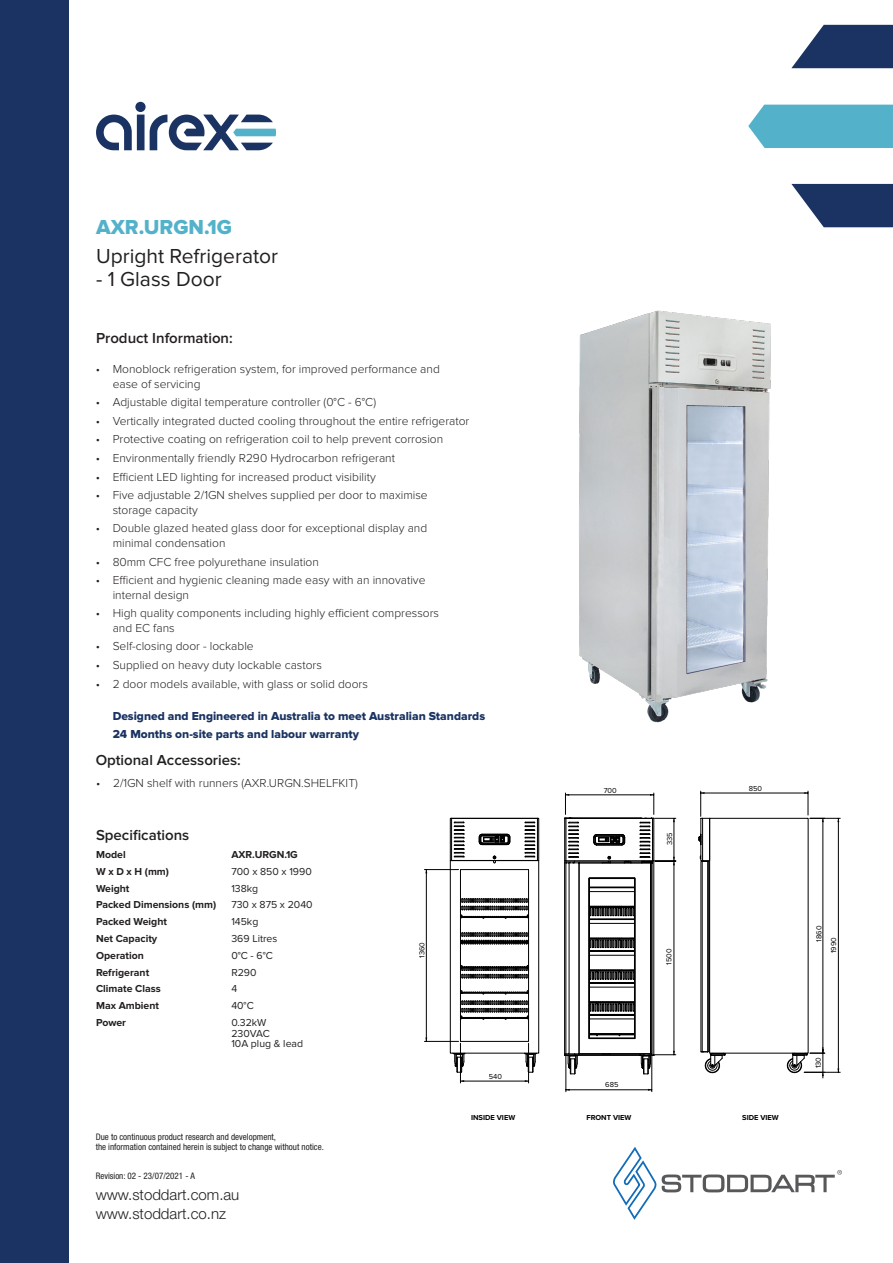
<style>
.page{position:relative;width:893px;height:1263px;background:#fff}
.page>*{position:absolute;margin:0;border:0;box-sizing:border-box;transform-origin:0 0}
.Non_TOC_Page_Header{font:21px "Proxima Nova";color:#231f20}
.Product_Code_-_22pt{font:21px "Proxima Nova Extrabld";color:#53b2ca}
.Non_TOC_Page_Header-2{font:600 15px "Proxima Nova";color:#231f20}
.t1{font:300 15px/19.5px "Helvetica Neue LT Pro";color:#231f20}
.t2{font:300 12px/14.4px "Proxima Nova";color:#231f20}
.Product_Code_-_22pt-2{font:12px "Proxima Nova Extrabld";color:#1a3362}
.Cells{font:700 10.5px "Proxima Nova";color:#231f20}
.Cells-2{font:10.5px "Proxima Nova";color:#231f20}
.t3{font:condensed 9px/10.8px "Helvetica Neue LT Pro";color:#231f20}
.t4{font:7.5px "Proxima Nova";color:#000}
.t5{font:700 7.5px "Proxima Nova";color:#000}
</style>
<div class="page">
<svg style="left:613px;top:1147px;width:229px;height:73px"></svg>
<div style="left:0;top:0;width:69px;height:1263px;background:#1a3362"></div>
<svg style="left:791px;top:25px;width:102px;height:43px"></svg>
<svg style="left:791px;top:184px;width:102px;height:43px"></svg>
<div style="left:748px;top:105px;width:145px;height:43px;background:#53b2ca"></div>
<svg style="left:96px;top:102px;width:180px;height:48px"></svg>
<hr style="left:701px;top:793px;width:107px;height:1px;background:#000">
<hr style="left:823px;top:1047px;width:1px;height:31px;background:#000">
<svg style="left:804px;top:791px;width:21px;height:31px"></svg>
<hr style="left:823px;top:818px;width:1px;height:235px;background:#000">
<hr style="left:810px;top:818px;width:30px;height:1px;background:#000">
<hr style="left:804px;top:1072px;width:36px;height:1px;background:#000">
<hr style="left:838px;top:818px;width:1px;height:254px;background:#000">
<div style="left:537px;top:818px;width:2px;height:43px;border:1px solid #000"></div>
<div style="left:450px;top:860px;width:89px;height:193px;border:1px solid #000"></div>
<svg style="left:450px;top:818px;width:88px;height:45px"></svg>
<svg style="left:460px;top:869px;width:69px;height:173px"></svg>
<hr style="left:424px;top:1041px;width:35px;height:1px;background:#000">
<hr style="left:424px;top:869px;width:35px;height:1px;background:#000">
<hr style="left:426px;top:869px;width:1px;height:172px;background:#000">
<hr style="left:460px;top:1043px;width:1px;height:40px;background:#000">
<hr style="left:528px;top:1043px;width:1px;height:40px;background:#000">
<hr style="left:460px;top:1081px;width:69px;height:1px;background:#000">
<hr style="left:566px;top:1056px;width:1px;height:36px;background:#000">
<hr style="left:651px;top:1055px;width:1px;height:37px;background:#000">
<hr style="left:566px;top:1089px;width:86px;height:1px;background:#000">
<svg style="left:524px;top:1053px;width:13px;height:20px"></svg>
<svg style="left:453px;top:1053px;width:13px;height:20px"></svg>
<svg style="left:787px;top:1049px;width:38px;height:27px"></svg>
<svg style="left:699px;top:791px;width:27px;height:282px"></svg>
<svg style="left:564px;top:793px;width:112px;height:282px"></svg>
<img style="left:579px;top:310px;width:192px;height:413px">
<p class="Product_Code_-_22pt" style="left:96px;top:215px;width:138px">AXR.URGN.1G</p>
<p class="Non_TOC_Page_Header" style="left:96px;top:244px;width:184px">Upright Refrigerator</p>
<p class="Non_TOC_Page_Header" style="left:96px;top:267px;width:127px">- 1 Glass Door</p>
<p class="Non_TOC_Page_Header-2" style="left:96px;top:330px;width:138px">Product Information:</p>
<p class="t2" style="left:113px;top:362px;width:329px;text-indent:-17px">• Monoblock refrigeration system, for improved performance and ease of servicing</p>
<p class="t2" style="left:96px;top:395px;width:282px">• Adjustable digital temperature controller (0°C - 6°C)</p>
<p class="t2" style="left:96px;top:414px;width:375px">• Vertically integrated ducted cooling throughout the entire refrigerator</p>
<p class="t2" style="left:96px;top:432px;width:349px">• Protective coating on refrigeration coil to help prevent corrosion</p>
<p class="t2" style="left:96px;top:451px;width:301px">• Environmentally friendly R290 Hydrocarbon refrigerant</p>
<p class="t2" style="left:96px;top:470px;width:282px">• Efficient LED lighting for increased product visibility</p>
<p class="t2" style="left:113px;top:488px;width:317px;text-indent:-17px">• Five adjustable 2/1GN shelves supplied per door to maximise storage capacity</p>
<p class="t2" style="left:113px;top:521px;width:316px;text-indent:-17px">• Double glazed heated glass door for exceptional display and minimal condensation</p>
<p class="t2" style="left:96px;top:554px;width:225px">• 80mm CFC free polyurethane insulation</p>
<p class="t2" style="left:113px;top:573px;width:314px;text-indent:-17px">• Efficient and hygienic cleaning made easy with an innovative internal design</p>
<p class="t2" style="left:113px;top:606px;width:328px;text-indent:-17px">• High quality components including highly efficient compressors and EC fans</p>
<p class="t2" style="left:96px;top:639px;width:160px">• Self-closing door - lockable</p>
<p class="t2" style="left:96px;top:658px;width:228px">• Supplied on heavy duty lockable castors</p>
<p class="t2" style="left:96px;top:676px;width:274px">• 2 door models available, with glass or solid doors</p>
<p class="Product_Code_-_22pt-2" style="left:113px;top:709px;width:374px">Designed and Engineered in Australia to meet Australian Standards</p>
<p class="Product_Code_-_22pt-2" style="left:113px;top:727px;width:248px">24 Months on-site parts and labour warranty</p>
<p class="Non_TOC_Page_Header-2" style="left:96px;top:751px;width:147px">Optional Accessories:</p>
<p class="t2" style="left:96px;top:776px;width:263px">• 2/1GN shelf with runners (AXR.URGN.SHELFKIT)</p>
<p class="Non_TOC_Page_Header-2" style="left:96px;top:827px;width:95px">Specifications</p>
<p class="Cells" style="left:96px;top:848px;width:31px">Model</p>
<p class="Cells" style="left:231px;top:848px;width:68px">AXR.URGN.1G</p>
<p class="Cells" style="left:96px;top:865px;width:75px">W x D x H (mm)</p>
<p class="Cells-2" style="left:231px;top:865px;width:82px">700 x 850 x 1990</p>
<p class="Cells" style="left:96px;top:882px;width:35px">Weight</p>
<p class="Cells-2" style="left:231px;top:882px;width:28px">138kg</p>
<p class="Cells" style="left:96px;top:899px;width:122px">Packed Dimensions (mm)</p>
<p class="Cells-2" style="left:231px;top:899px;width:83px">730 x 875 x 2040</p>
<p class="Cells" style="left:96px;top:916px;width:72px">Packed Weight</p>
<p class="Cells-2" style="left:231px;top:916px;width:29px">145kg</p>
<p class="Cells" style="left:96px;top:932px;width:63px">Net Capacity</p>
<p class="Cells-2" style="left:231px;top:932px;width:48px">369 Litres</p>
<p class="Cells" style="left:96px;top:949px;width:49px">Operation</p>
<p class="Cells-2" style="left:231px;top:949px;width:43px">0°C - 6°C</p>
<p class="Cells" style="left:96px;top:966px;width:55px">Refrigerant</p>
<p class="Cells-2" style="left:231px;top:966px;width:27px">R290</p>
<p class="Cells" style="left:96px;top:983px;width:66px">Climate Class</p>
<p class="Cells-2" style="left:231px;top:983px;width:7px">4</p>
<p class="Cells" style="left:96px;top:1000px;width:65px">Max Ambient</p>
<p class="Cells-2" style="left:231px;top:1000px;width:24px">40°C</p>
<p class="Cells" style="left:96px;top:1016px;width:32px">Power</p>
<p class="Cells-2" style="left:231px;top:1016px;width:36px">0.32kW</p>
<p class="Cells-2" style="left:231px;top:1027px;width:40px">230VAC</p>
<p class="Cells-2" style="left:231px;top:1037px;width:73px">10A plug &amp; lead</p>
<p class="t4" style="left:416px;top:958px;width:17px;rotate:-90deg">1360</p>
<p class="t4" style="left:489px;top:1071px;width:15px">540</p>
<p class="t4" style="left:604px;top:785px;width:15px">700</p>
<p class="t4" style="left:605px;top:1079px;width:15px">685</p>
<p class="t4" style="left:664px;top:845px;width:14px;rotate:-90deg">335</p>
<p class="t4" style="left:663px;top:964px;width:18px;rotate:-90deg">1500</p>
<p class="t4" style="left:749px;top:783px;width:15px">850</p>
<p class="t3" style="left:96px;top:1131px;width:230px">Due to continuous product research and development,<br>the information contained herein is subject to change without notice.</p>
<p class="t1" style="left:96px;top:1184px;width:145px">www.stoddart.com.au www.stoddart.co.nz</p>
<p class="t3" style="left:96px;top:1170px;width:101px">Revision: 02 - 23/07/2021 - A</p>
<p class="t5" style="left:471px;top:1112px;width:46px">INSIDE VIEW</p>
<p class="t5" style="left:586px;top:1112px;width:47px">FRONT VIEW</p>
<p class="t5" style="left:742px;top:1112px;width:38px">SIDE VIEW</p>
<p class="t4" style="left:813px;top:942px;width:17px;rotate:-90deg">1860</p>
<p class="t4" style="left:828px;top:953px;width:17px;rotate:-90deg">1990</p>
<p class="t4" style="left:813px;top:1068px;width:13px;rotate:-90deg">130</p>
</div>
